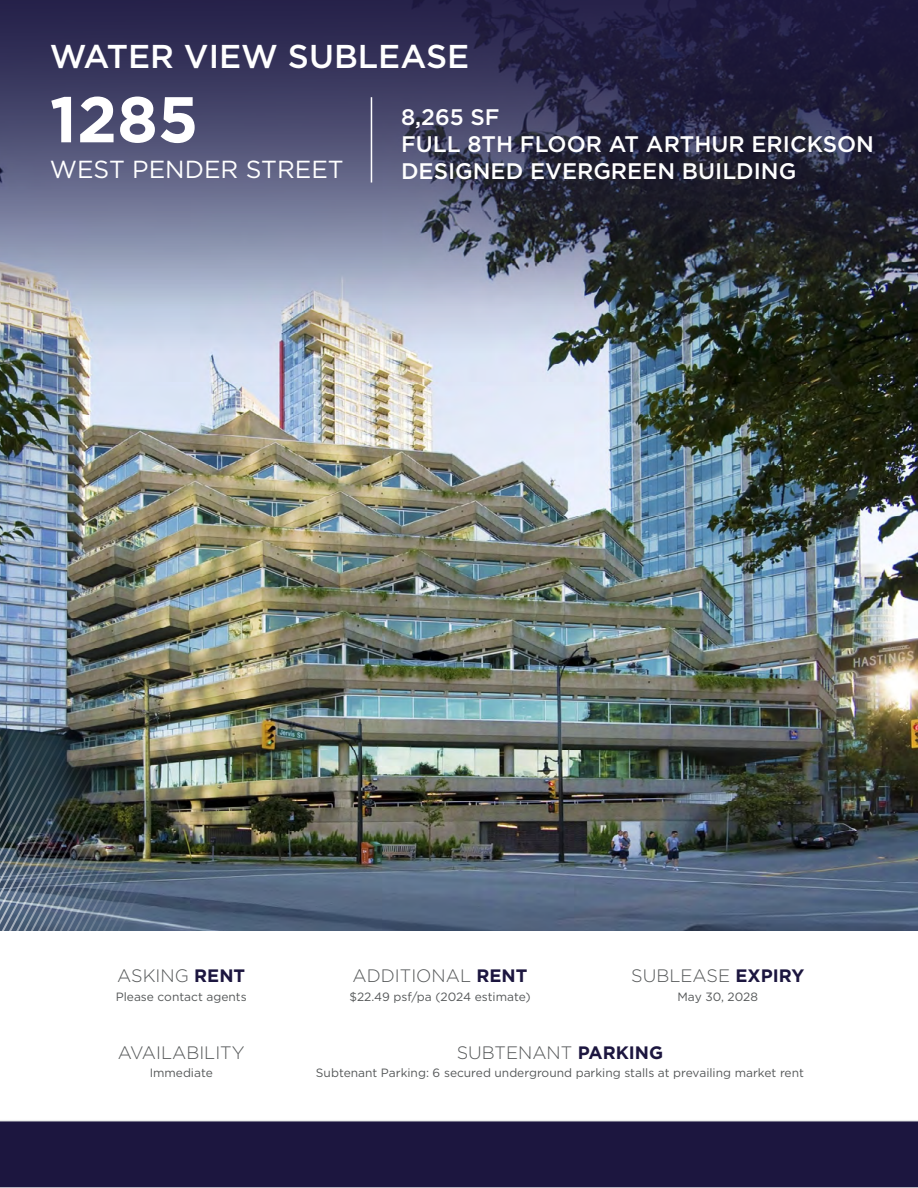
<style>
.page{position:relative;width:918px;height:1188px;background:#fff}
.page>*{position:absolute;margin:0;border:0;box-sizing:border-box;transform-origin:0 0}
.t1{font:700 64.5px "Gotham";color:#fff}
.t2{font:500 33px "Gotham";color:#fff}
.t3{font:24.6px "Gotham";color:#fff}
.t4{font:500 22.5px/27px "Gotham";color:#fff}
.t5{font:300 18px "Gotham";color:#555859}
.t6{font:12px "Gotham";color:#555859}
.s1{font-weight:700;color:#1c163f}
</style>
<div class="page">
<img style="left:0;top:386px;width:918px;height:545px">
<img style="left:0;top:0;width:918px;height:386px">
<img style="left:0;top:647px;width:269px;height:284px">
<div style="left:0;top:1120px;width:918px;height:68px;background:#1c163f"></div>
<hr style="left:371px;top:97px;width:1px;height:86px;background:#fff">
<h2 class="t2" style="left:50px;top:35px;width:421px">WATER VIEW SUBLEASE</h2>
<h1 class="t1" style="left:50px;top:77px;width:150px">1285</h1>
<h3 class="t3" style="left:50px;top:154px;width:295px">WEST PENDER STREET</h3>
<h3 class="t4" style="left:401px;top:103px;width:475px">8,265 SF<br>FULL 8TH FLOOR AT ARTHUR ERICKSON<br>DESIGNED EVERGREEN BUILDING</h3>
<h3 class="t5" style="left:117px;top:965px;width:129px">ASKING <span class="s1">RENT</span></h3>
<p class="t6" style="left:116px;top:989px;width:133px">Please contact agents</p>
<h3 class="t5" style="left:118px;top:1041px;width:128px">AVAILABILITY</h3>
<p class="t6" style="left:150px;top:1065px;width:65px">Immediate</p>
<h3 class="t5" style="left:353px;top:965px;width:176px">ADDITIONAL <span class="s1">RENT</span></h3>
<p class="t6" style="left:349px;top:989px;width:183px">$22.49 psf/pa (2024 estimate)</p>
<h3 class="t5" style="left:631px;top:965px;width:174px">SUBLEASE <span class="s1">EXPIRY</span></h3>
<p class="t6" style="left:678px;top:989px;width:82px">May 30, 2028</p>
<h3 class="t5" style="left:457px;top:1041px;width:208px">SUBTENANT <span class="s1">PARKING</span></h3>
<p class="t6" style="left:316px;top:1065px;width:490px">Subtenant Parking: 6 secured underground parking stalls at prevailing market rent</p>
</div>
